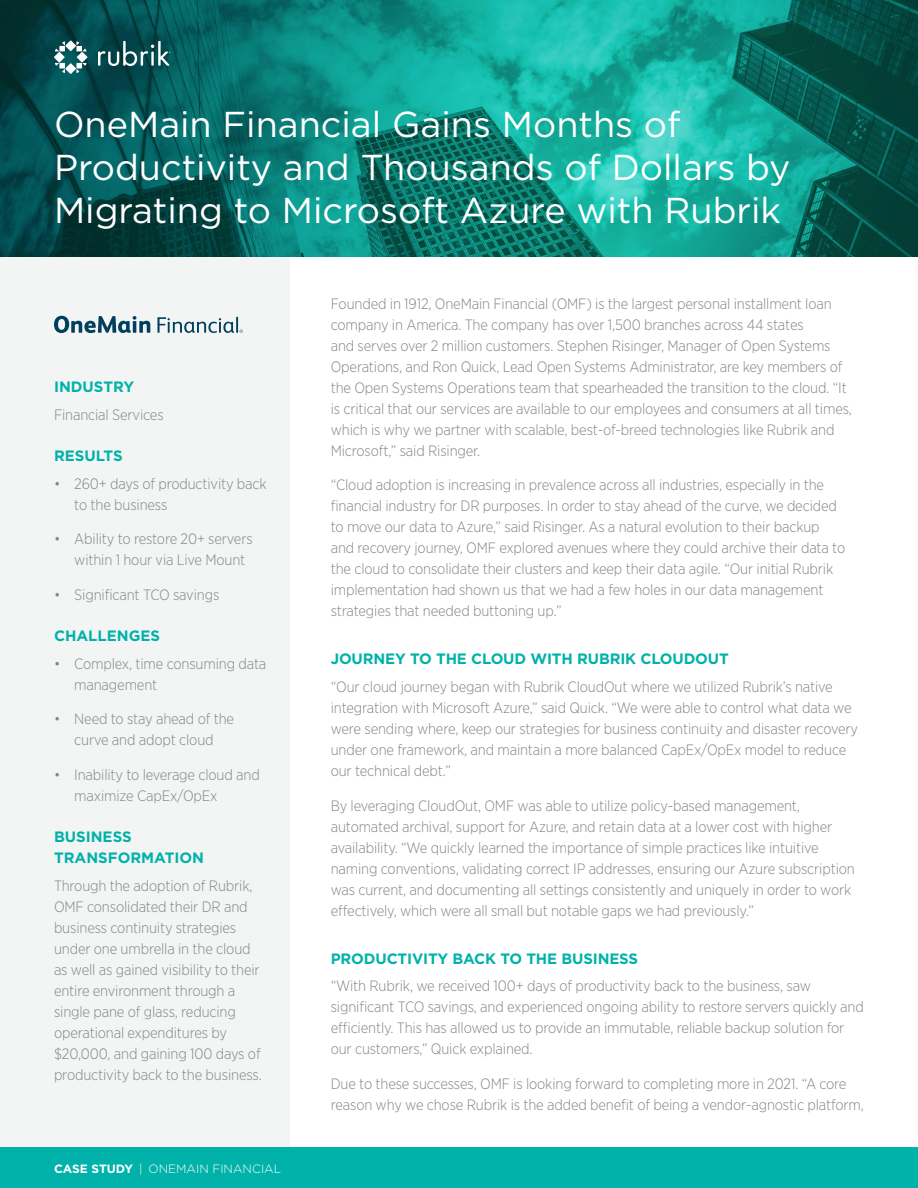
<style>
.page{position:relative;width:918px;height:1188px;background:#fff}
.page>*{position:absolute;margin:0;border:0;box-sizing:border-box;transform-origin:0 0}
.CASE_title{font:36px/43.2px "Gotham";color:#fff}
.CASE_text{font:300 15px/21px "Gotham Narrow";letter-spacing:-.01em;color:#828588}
.CASE_sidebarText{font:300 15px/21px "Gotham Narrow";letter-spacing:-.01em;color:#828588}
.CASE_h1{font:700 15px "Gotham";letter-spacing:-.01em;color:#00b2a9}
.CASE_sidebarH1{font:700 15px/21px "Gotham";color:#00b2a9}
.t1{font:300 12px "Gotham";color:#fff}
.s1{font-weight:700}
</style>
<div class="page">
<div style="left:0;top:256px;width:290px;height:892px;background:#f3f4f4"></div>
<div style="left:0;top:1148px;width:918px;height:40px;background:#00b2a9"></div>
<img style="left:0;top:0;width:918px;height:256px">
<svg style="left:54px;top:316px;width:96px;height:17px"></svg>
<svg style="left:157px;top:317px;width:86px;height:16px"></svg>
<svg style="left:65px;top:40px;width:11px;height:11px"></svg>
<svg style="left:65px;top:63px;width:11px;height:11px"></svg>
<svg style="left:77px;top:52px;width:10px;height:11px"></svg>
<svg style="left:55px;top:41px;width:10px;height:10px"></svg>
<svg style="left:76px;top:63px;width:11px;height:10px"></svg>
<svg style="left:55px;top:63px;width:10px;height:10px"></svg>
<svg style="left:76px;top:41px;width:11px;height:10px"></svg>
<svg style="left:54px;top:52px;width:11px;height:11px"></svg>
<svg style="left:98px;top:41px;width:72px;height:25px;background:#3f7173"></svg>
<p class="CASE_title" style="left:54px;top:102px;width:738px">OneMain Financial Gains Months of<br>Productivity and Thousands of Dollars by<br>Migrating to Microsoft Azure with Rubrik</p>
<p class="CASE_sidebarH1" style="left:54px;top:376px;width:82px">INDUSTRY</p>
<p class="CASE_sidebarText" style="left:54px;top:404px;width:111px">Financial Services</p>
<p class="CASE_sidebarH1" style="left:54px;top:445px;width:70px">RESULTS</p>
<p class="CASE_text" style="left:74px;top:473px;width:194px;text-indent:-20px">• 260+ days of productivity back to the business</p>
<p class="CASE_text" style="left:74px;top:528px;width:180px;text-indent:-20px">• Ability to restore 20+ servers within 1 hour via Live Mount</p>
<p class="CASE_text" style="left:54px;top:584px;width:167px">• Significant TCO savings</p>
<p class="CASE_sidebarH1" style="left:54px;top:625px;width:108px">CHALLENGES</p>
<p class="CASE_text" style="left:74px;top:653px;width:194px;text-indent:-20px">• Complex, time consuming data management</p>
<p class="CASE_text" style="left:54px;top:708px;width:182px;text-align:center">• Need to stay ahead of the curve and adopt cloud</p>
<p class="CASE_text" style="left:74px;top:764px;width:187px;text-indent:-20px">• Inability to leverage cloud and maximize CapEx/OpEx</p>
<p class="CASE_sidebarH1" style="left:54px;top:826px;width:152px">BUSINESS<br>TRANSFORMATION</p>
<p class="CASE_sidebarText" style="left:54px;top:875px;width:209px">Through the adoption of Rubrik,<br>OMF consolidated their DR and business continuity strategies under one umbrella in the cloud as well as gained visibility to their entire environment through a single pane of glass, reducing operational expenditures by $20,000, and gaining 100 days of productivity back to the business.</p>
<p class="t1" style="left:54px;top:1161px;width:229px"><span class="s1">CASE STUDY</span> | ONEMAIN FINANCIAL</p>
<p class="CASE_text" style="left:331px;top:293px;width:523px">Founded in 1912, OneMain Financial (OMF) is the largest personal installment loan company in America. The company has over 1,500 branches across 44 states<br>and serves over 2 million customers. Stephen Risinger, Manager of Open Systems Operations, and Ron Quick, Lead Open Systems Administrator, are key members of the Open Systems Operations team that spearheaded the transition to the cloud. “It is critical that our services are available to our employees and consumers at all times, which is why we partner with scalable, best-of-breed technologies like Rubrik and Microsoft,” said Risinger.</p>
<p class="CASE_text" style="left:331px;top:474px;width:516px">“Cloud adoption is increasing in prevalence across all industries, especially in the financial industry for DR purposes. In order to stay ahead of the curve, we decided to move our data to Azure,” said Risinger. As a natural evolution to their backup and recovery journey, OMF explored avenues where they could archive their data to the cloud to consolidate their clusters and keep their data agile. “Our initial Rubrik implementation had shown us that we had a few holes in our data management strategies that needed buttoning up.”</p>
<p class="CASE_h1" style="left:331px;top:649px;width:400px">JOURNEY TO THE CLOUD WITH RUBRIK CLOUDOUT</p>
<p class="CASE_text" style="left:331px;top:676px;width:529px">“Our cloud journey began with Rubrik CloudOut where we utilized Rubrik’s native integration with Microsoft Azure,” said Quick. “We were able to control what data we were sending where, keep our strategies for business continuity and disaster recovery under one framework, and maintain a more balanced CapEx/OpEx model to reduce our technical debt.”</p>
<p class="CASE_text" style="left:331px;top:795px;width:526px">By leveraging CloudOut, OMF was able to utilize policy-based management, automated archival, support for Azure, and retain data at a lower cost with higher availability. “We quickly learned the importance of simple practices like intuitive naming conventions, validating correct IP addresses, ensuring our Azure subscription was current, and documenting all settings consistently and uniquely in order to work effectively, which were all small but notable gaps we had previously.”</p>
<p class="CASE_h1" style="left:331px;top:948px;width:309px">PRODUCTIVITY BACK TO THE BUSINESS</p>
<p class="CASE_text" style="left:331px;top:975px;width:535px">“With Rubrik, we received 100+ days of productivity back to the business, saw significant TCO savings, and experienced ongoing ability to restore servers quickly and efficiently. This has allowed us to provide an immutable, reliable backup solution for our customers,” Quick explained.</p>
<p class="CASE_text" style="left:331px;top:1073px;width:535px">Due to these successes, OMF is looking forward to completing more in 2021. “A core reason why we chose Rubrik is the added benefit of being a vendor-agnostic platform,</p>
</div>
